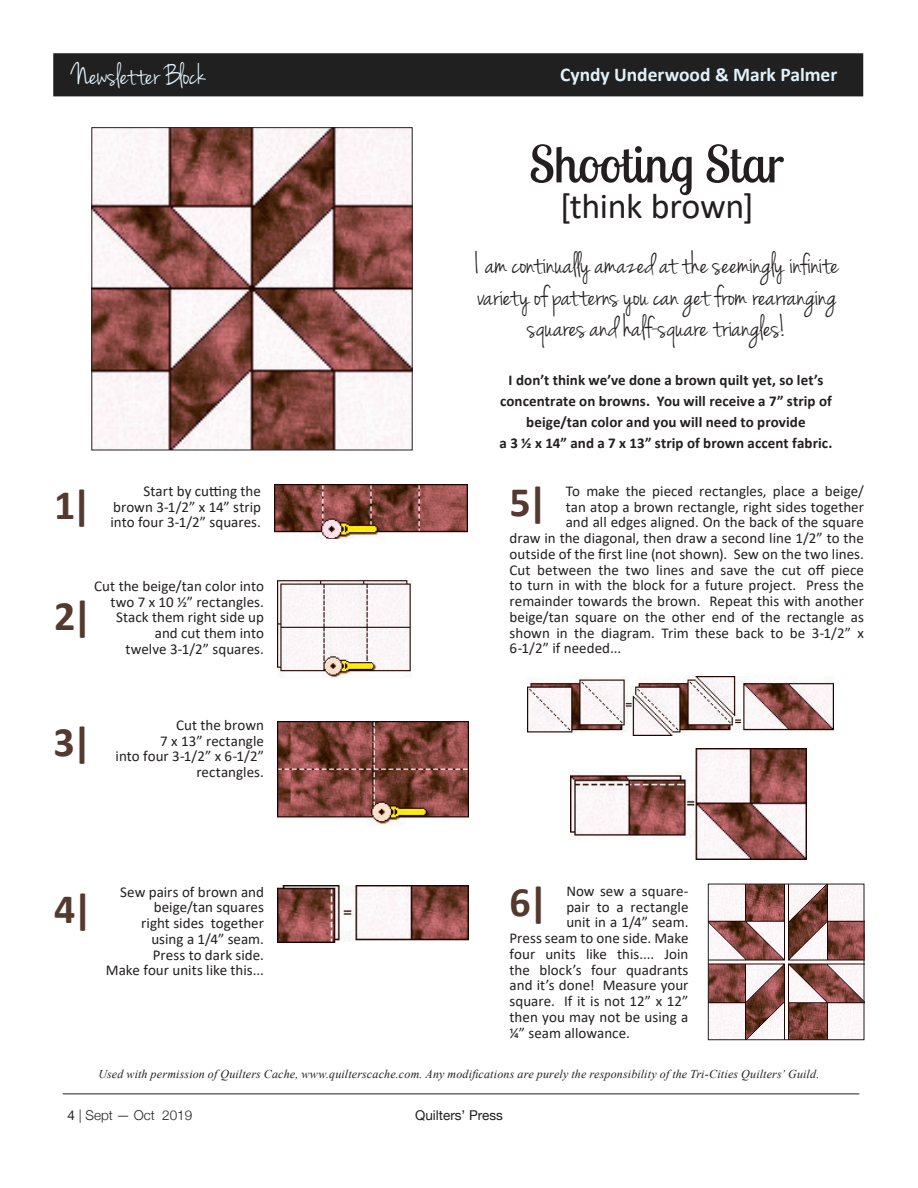
<style>
.page{position:relative;width:918px;height:1188px;background:#fff}
.page>*{position:absolute;margin:0;border:0;box-sizing:border-box;transform-origin:0 0}
.Main_Head_2{font:51px "Lobster Two";color:#231f20}
.Main_Head_2-2{font:700 42px "Calibri";color:#543a2e}
.Main_Head_2-3{font:36px "Calibri";letter-spacing:-.01em;color:#231f20}
.Main_Head_2-4{font:31.5px "Jenna Sue";color:#231f20}
.Main_Head_2-5{font:31.5px "Jenna Sue";color:#e1f2fb}
.Main_Head_2-6{font:700 19.5px "Calibri";color:#e1f2fb}
.Main_Head_2-7{font:15px/15.8px "Calibri";color:#231f20;text-align:right}
.Main_Head_2-8{font:700 15px "Calibri";letter-spacing:.005em;color:#231f20}
.t1{font:300 13.5px "Helvetica Neue";color:#231f20}
.t2{font:13.5px "Helvetica Neue";color:#231f20}
.Main_Head_2-9{font:italic 12px "Times New Roman";letter-spacing:.015em;color:#231f20}
.s1{font-weight:400}
</style>
<div class="page">
<hr style="left:63px;top:1094px;width:796px;height:1px;background:#231f20">
<div style="left:53px;top:53px;width:810px;height:43px;background:#202020;border:2px solid #202020"></div>
<img style="left:94px;top:129px;width:316px;height:319px">
<div style="left:92px;top:127px;width:320px;height:323px;border:1px solid #231f20"></div>
<img style="left:275px;top:485px;width:193px;height:54px">
<img style="left:278px;top:722px;width:190px;height:104px">
<img style="left:278px;top:885px;width:191px;height:57px">
<img style="left:527px;top:676px;width:306px;height:60px">
<img style="left:571px;top:748px;width:235px;height:111px">
<img style="left:710px;top:886px;width:152px;height:152px">
<div style="left:708px;top:884px;width:156px;height:156px;border:1px solid #231f20"></div>
<img style="left:278px;top:580px;width:135px;height:98px">
<p class="Main_Head_2-5" style="left:72px;top:57px;width:135px">Newsletter Block</p>
<p class="Main_Head_2-6" style="left:560px;top:60px;width:279px">Cyndy Underwood &amp; Mark Palmer</p>
<p class="Main_Head_2-2" style="left:54px;top:475px;width:39px">1|</p>
<p class="Main_Head_2-7" style="left:144px;top:483px;width:119px">Start by cutting the</p>
<p class="Main_Head_2-7" style="left:113px;top:498px;width:149px">brown 3-1/2” x 14” strip</p>
<p class="Main_Head_2-7" style="left:110px;top:514px;width:152px">into four 3-1/2” squares.</p>
<p class="Main_Head_2-2" style="left:54px;top:586px;width:40px">2|</p>
<p class="Main_Head_2-7" style="left:94px;top:578px;width:171px">Cut the beige/tan color into</p>
<p class="Main_Head_2-7" style="left:110px;top:593px;width:155px">two 7 x 10 ½” rectangles.</p>
<p class="Main_Head_2-7" style="left:116px;top:609px;width:149px">Stack them right side up</p>
<p class="Main_Head_2-7" style="left:155px;top:625px;width:111px">and cut them into</p>
<p class="Main_Head_2-7" style="left:125px;top:641px;width:140px">twelve 3-1/2” squares.</p>
<p class="Main_Head_2-2" style="left:54px;top:712px;width:40px">3|</p>
<p class="Main_Head_2-7" style="left:176px;top:717px;width:89px">Cut the brown</p>
<p class="Main_Head_2-7" style="left:160px;top:732px;width:105px">7 x 13” rectangle</p>
<p class="Main_Head_2-7" style="left:116px;top:748px;width:150px">into four 3-1/2” x 6-1/2”</p>
<p class="Main_Head_2-7" style="left:196px;top:764px;width:69px">rectangles.</p>
<p class="Main_Head_2" style="left:529px;top:131px;width:257px">Shooting Star</p>
<p class="Main_Head_2-3" style="left:560px;top:181px;width:195px">[think brown]</p>
<p class="Main_Head_2-4" style="left:475px;top:246px;width:365px">I am continually amazed at the seemingly infinite</p>
<p class="Main_Head_2-4" style="left:477px;top:277px;width:361px">variety of patterns you can get from rearranging</p>
<p class="Main_Head_2-4" style="left:528px;top:309px;width:260px">squares and half-square triangles!</p>
<p class="Main_Head_2-8" style="left:509px;top:370px;width:316px">I don’t think we’ve done a brown quilt yet, so let’s</p>
<p class="Main_Head_2-8" style="left:500px;top:391px;width:333px">concentrate on browns. You will receive a 7” strip of</p>
<p class="Main_Head_2-8" style="left:526px;top:412px;width:281px">beige/tan color and you will need to provide</p>
<p class="Main_Head_2-8" style="left:500px;top:433px;width:334px">a 3 ½ x 14” and a 7 x 13” strip of brown accent fabric.</p>
<p class="Main_Head_2-7" style="left:566px;top:483px;width:300px">To make the pieced rectangles, place a beige/</p>
<p class="Main_Head_2-7" style="left:566px;top:498px;width:300px">tan atop a brown rectangle, right sides together</p>
<p class="Main_Head_2-7" style="left:566px;top:514px;width:300px">and all edges aligned. On the back of the square</p>
<p class="Main_Head_2-7" style="left:510px;top:530px;width:356px">draw in the diagonal, then draw a second line 1/2” to the</p>
<p class="Main_Head_2-7" style="left:510px;top:546px;width:356px">outside of the first line (not shown). Sew on the two lines.</p>
<p class="Main_Head_2-7" style="left:510px;top:561px;width:356px">Cut between the two lines and save the cut off piece</p>
<p class="Main_Head_2-7" style="left:510px;top:577px;width:356px">to turn in with the block for a future project. Press the</p>
<p class="Main_Head_2-7" style="left:510px;top:593px;width:356px">remainder towards the brown. Repeat this with another</p>
<p class="Main_Head_2-7" style="left:510px;top:609px;width:356px">beige/tan square on the other end of the rectangle as</p>
<p class="Main_Head_2-7" style="left:510px;top:624px;width:356px">shown in the diagram. Trim these back to be 3-1/2” x</p>
<p class="Main_Head_2-7" style="left:510px;top:640px;width:113px">6-1/2” if needed...</p>
<p class="Main_Head_2-2" style="left:509px;top:472px;width:40px">5|</p>
<p class="Main_Head_2-2" style="left:54px;top:879px;width:40px">4|</p>
<p class="Main_Head_2-7" style="left:120px;top:883px;width:145px">Sew pairs of brown and beige/tan squares</p>
<p class="Main_Head_2-7" style="left:141px;top:915px;width:124px">right sides together</p>
<p class="Main_Head_2-7" style="left:151px;top:931px;width:114px">using a 1/4” seam.</p>
<p class="Main_Head_2-7" style="left:153px;top:946px;width:113px">Press to dark side.</p>
<p class="Main_Head_2-7" style="left:106px;top:962px;width:160px">Make four units like this...</p>
<p class="Main_Head_2-2" style="left:510px;top:872px;width:40px">6|</p>
<p class="Main_Head_2-7" style="left:566px;top:883px;width:124px">Now sew a square-</p>
<p class="Main_Head_2-7" style="left:566px;top:898px;width:124px">pair to a rectangle</p>
<p class="Main_Head_2-7" style="left:566px;top:914px;width:124px">unit in a 1/4” seam.</p>
<p class="Main_Head_2-7" style="left:510px;top:930px;width:180px">Press seam to one side. Make</p>
<p class="Main_Head_2-7" style="left:510px;top:946px;width:180px">four units like this.... Join</p>
<p class="Main_Head_2-7" style="left:510px;top:961px;width:180px">the block’s four quadrants</p>
<p class="Main_Head_2-7" style="left:510px;top:977px;width:180px">and it’s done! Measure your</p>
<p class="Main_Head_2-7" style="left:510px;top:993px;width:180px">square. If it is not 12” x 12”</p>
<p class="Main_Head_2-7" style="left:510px;top:1009px;width:180px">then you may not be using a</p>
<p class="Main_Head_2-7" style="left:510px;top:1024px;width:122px">¼” seam allowance.</p>
<p class="Main_Head_2-9" style="left:99px;top:1065px;width:722px">Used with permission of Quilters Cache, www.quilterscache.com. Any modifications are purely the responsibility of the Tri-Cities Quilters’ Guild.</p>
<p class="t1" style="left:68px;top:1104px;width:126px"><span class="s1">4</span> | Sept — Oct 2019</p>
<p class="t2" style="left:415px;top:1105px;width:89px">Quilters’ Press</p>
</div>
